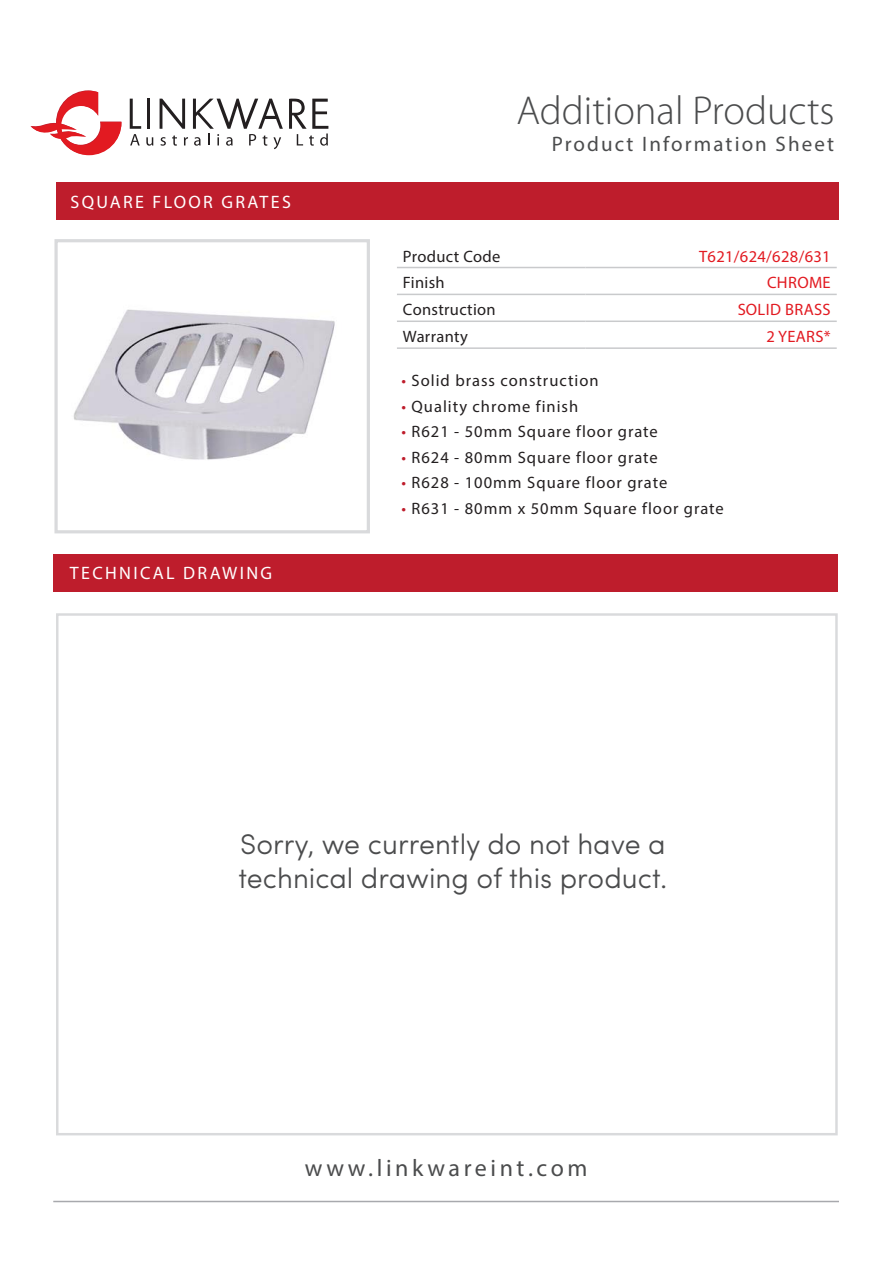
<style>
.page{position:relative;width:893px;height:1263px;background:#fff}
.page>*{position:absolute;margin:0;border:0;box-sizing:border-box;transform-origin:0 0}
.t1{font:300 40.5px "Myriad Pro";color:#4b4c4d}
.t2{font:300 28.5px/34.2px "Sofia Pro";color:#4b4c4d}
.t3{font:24px "Myriad Pro";letter-spacing:.15em;color:#4b4c4d}
.t4{font:21px "Myriad Pro";letter-spacing:.1em;color:#4b4c4d}
.t5{font:18px "Myriad Pro";letter-spacing:.13em;color:#fff}
.t6{font:16.5px "Myriad Pro";letter-spacing:.06em;color:#231f20}
.t7{font:16.5px "Myriad Pro";letter-spacing:.02em;color:#e21a21}
.t8{font:16.5px "Myriad Pro";letter-spacing:.02em;color:#231f20}
.s1{color:#be1d2c}
</style>
<div class="page">
<svg style="left:30px;top:90px;width:91px;height:65px"></svg>
<svg style="left:130px;top:99px;width:23px;height:47px"></svg>
<svg style="left:160px;top:99px;width:123px;height:50px"></svg>
<svg style="left:289px;top:98px;width:39px;height:48px"></svg>
<div style="left:56px;top:182px;width:782px;height:38px;background:#be1d2c"></div>
<img style="left:73px;top:309px;width:262px;height:151px">
<div style="left:54px;top:239px;width:316px;height:294px;border:3px solid #d9dadc"></div>
<hr style="left:397px;top:267px;width:188px;height:1px;background:#c9cacc">
<hr style="left:397px;top:294px;width:188px;height:1px;background:#c9cacc">
<hr style="left:585px;top:294px;width:252px;height:1px;background:#c9cacc">
<hr style="left:397px;top:320px;width:188px;height:2px;background:#c9cacc">
<hr style="left:585px;top:320px;width:252px;height:2px;background:#c9cacc">
<hr style="left:397px;top:347px;width:188px;height:2px;background:#c9cacc">
<hr style="left:585px;top:347px;width:252px;height:2px;background:#c9cacc">
<hr style="left:585px;top:267px;width:252px;height:1px;background:#c9cacc">
<div style="left:53px;top:554px;width:785px;height:37px;background:#be1d2c"></div>
<hr style="left:53px;top:1201px;width:786px;height:1px;background:#a8a9ad">
<p class="t5" style="left:70px;top:191px;width:222px">SQUARE FLOOR GRATES</p>
<p class="t5" style="left:70px;top:562px;width:204px">TECHNICAL DRAWING</p>
<p class="t1" style="left:517px;top:88px;width:320px">Additional Products</p>
<p class="t4" style="left:552px;top:131px;width:284px">Product Information Sheet</p>
<p class="t8" style="left:403px;top:246px;width:99px">Product Code</p>
<p class="t7" style="left:699px;top:246px;width:133px">T621/624/628/631</p>
<p class="t6" style="left:403px;top:273px;width:43px">Finish</p>
<p class="t7" style="left:767px;top:273px;width:65px">CHROME</p>
<p class="t8" style="left:403px;top:300px;width:94px">Construction</p>
<p class="t7" style="left:738px;top:300px;width:94px">SOLID BRASS</p>
<p class="t8" style="left:403px;top:326px;width:66px">Warranty</p>
<p class="t7" style="left:766px;top:326px;width:66px">2 YEARS*</p>
<p class="t6" style="left:401px;top:371px;width:199px"><span class="s1">•</span> Solid brass construction</p>
<p class="t6" style="left:401px;top:396px;width:178px"><span class="s1">•</span> Quality chrome finish</p>
<p class="t6" style="left:401px;top:422px;width:258px"><span class="s1">•</span> R621 - 50mm Square floor grate</p>
<p class="t6" style="left:401px;top:447px;width:258px"><span class="s1">•</span> R624 - 80mm Square floor grate</p>
<p class="t6" style="left:401px;top:473px;width:267px"><span class="s1">•</span> R628 - 100mm Square floor grate</p>
<p class="t6" style="left:401px;top:498px;width:324px"><span class="s1">•</span> R631 - 80mm x 50mm Square floor grate</p>
<p class="t2" style="left:238px;top:825px;width:431px">Sorry, we currently do not have a technical drawing of this product.</p>
<p class="t3" style="left:305px;top:1153px;width:284px">www.linkwareint.com</p>
</div>
